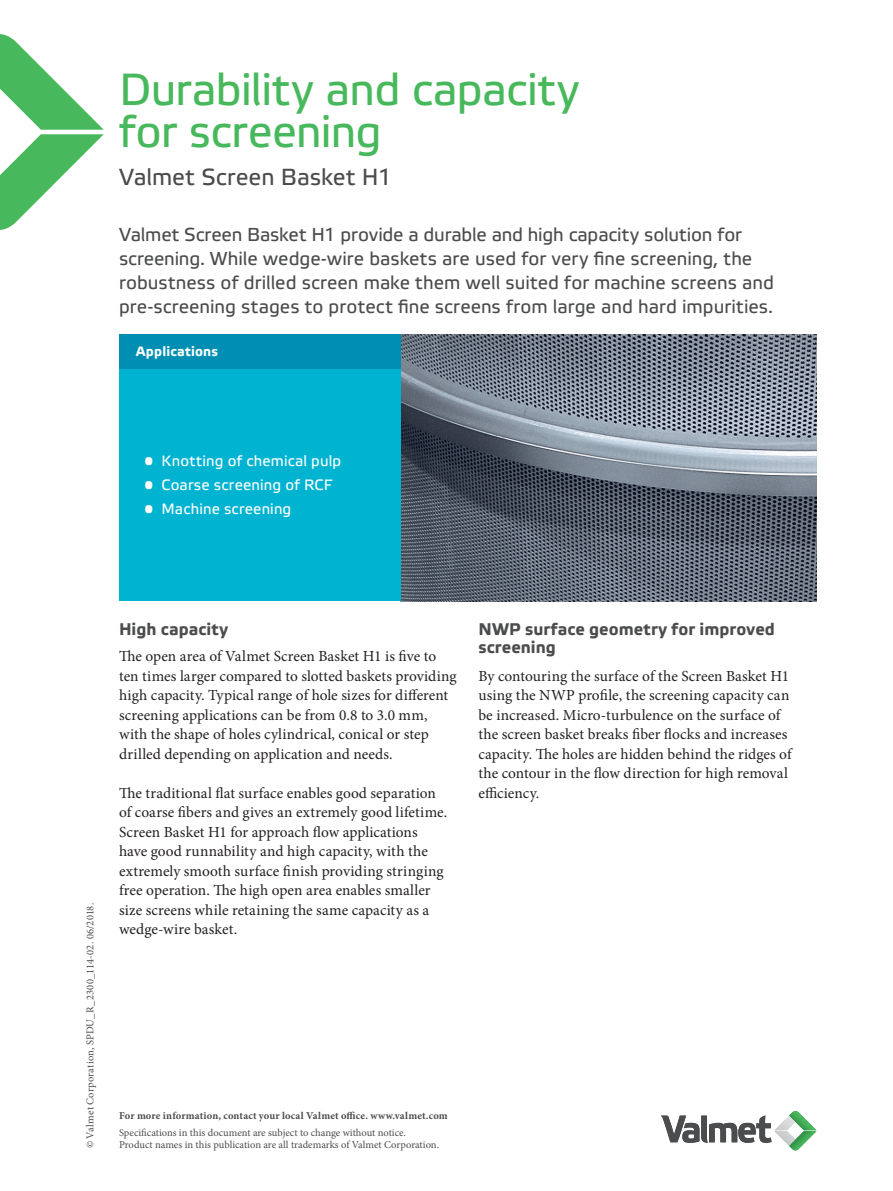
<style>
.page{position:relative;width:893px;height:1191px;background:#fff}
.page>*{position:absolute;margin:0;border:0;box-sizing:border-box;transform-origin:0 0}
.Heading{font:45px/42px "Etelka Text";letter-spacing:-.015em;color:#48b85c}
.Subheading{font:23.25px "Etelka Text";color:#4b4c4d}
.Introduction_Text{font:18.75px/24px "Etelka Text";color:#4b4c4d}
.Paragraph_Heading{font:700 16.8px/18px "Etelka Text";letter-spacing:.005em;color:#4b4c4d}
.Body_Text{font:15.3px/19.5px "Minion Pro";letter-spacing:.005em;color:#231f20}
.t1{font:15px "Etelka Text";letter-spacing:.01em;color:#fff}
.Table_Heading{font:700 13.5px "Etelka Text";letter-spacing:.01em;color:#fff}
.Footer_Text{font:10.5px "Minion Pro";color:#4b4c4d}
.t2{font:700 10.5px "Minion Pro";letter-spacing:.015em;color:#4b4c4d}
</style>
<div class="page">
<svg style="left:0;top:34px;width:104px;height:196px"></svg>
<img style="left:401px;top:334px;width:415px;height:267px">
<div style="left:119px;top:368px;width:282px;height:233px;background:#00b4d1"></div>
<svg style="left:661px;top:1111px;width:155px;height:40px"></svg>
<div style="left:119px;top:334px;width:282px;height:34px;background:#008fb3"></div>
<p class="Heading" style="left:119px;top:69px;width:462px">Durability and capacity for screening</p>
<p class="Subheading" style="left:119px;top:162px;width:275px">Valmet Screen Basket H1</p>
<p class="Introduction_Text" style="left:119px;top:223px;width:656px">Valmet Screen Basket H1 provide a durable and high capacity solution for screening. While wedge-wire baskets are used for very fine screening, the robustness of drilled screen make them well suited for machine screens and pre-screening stages to protect fine screens from large and hard impurities.</p>
<p class="Table_Heading" style="left:136px;top:343px;width:83px">Applications</p>
<p class="t1" style="left:145px;top:451px;width:198px">• Knotting of chemical pulp</p>
<p class="t1" style="left:145px;top:475px;width:189px">• Coarse screening of RCF</p>
<p class="t1" style="left:145px;top:500px;width:148px">• Machine screening</p>
<p class="Footer_Text" style="left:83px;top:1148px;width:247px;rotate:-90deg">© Valmet Corporation, SPDU_R_2300_114-02. 06/2018.</p>
<p class="Paragraph_Heading" style="left:119px;top:620px;width:111px">High capacity</p>
<p class="Body_Text" style="left:119px;top:647px;width:339px">The open area of Valmet Screen Basket H1 is five to ten times larger compared to slotted baskets providing high capacity. Typical range of hole sizes for different screening applications can be from 0.8 to 3.0 mm, with the shape of holes cylindrical, conical or step drilled depending on application and needs.</p>
<p class="Body_Text" style="left:119px;top:783px;width:318px">The traditional flat surface enables good separation</p>
<p class="Body_Text" style="left:119px;top:803px;width:330px">of coarse fibers and gives an extremely good lifetime.<br>Screen Basket H1 for approach flow applications have good runnability and high capacity, with the extremely smooth surface finish providing stringing free operation. The high open area enables smaller size screens while retaining the same capacity as a wedge-wire basket.</p>
<p class="Paragraph_Heading" style="left:478px;top:620px;width:298px">NWP surface geometry for improved screening</p>
<p class="Body_Text" style="left:478px;top:666px;width:315px">By contouring the surface of the Screen Basket H1 using the NWP profile, the screening capacity can be increased. Micro-turbulence on the surface of the screen basket breaks fiber flocks and increases capacity. The holes are hidden behind the ridges of the contour in the flow direction for high removal efficiency.</p>
<p class="t2" style="left:119px;top:1108px;width:330px">For more information, contact your local Valmet office. www.valmet.com</p>
<p class="Footer_Text" style="left:119px;top:1125px;width:288px">Specifications in this document are subject to change without notice.</p>
<p class="Footer_Text" style="left:119px;top:1138px;width:321px">Product names in this publication are all trademarks of Valmet Corporation.</p>
</div>
